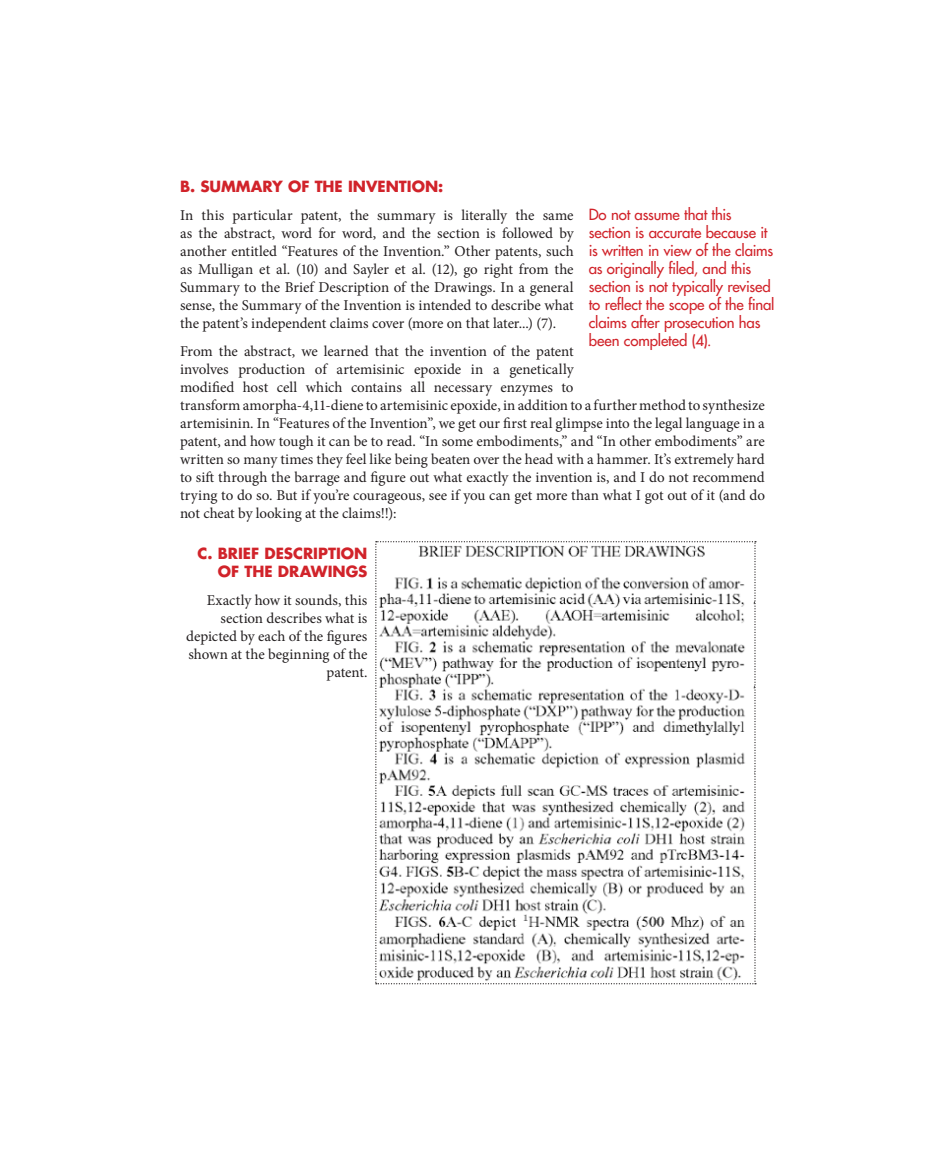
<style>
.page{position:relative;width:945px;height:1170px;background:#fff}
.page>*{position:absolute;margin:0;border:0;box-sizing:border-box;transform-origin:0 0}
.Text_box{font:15px/18px "Minion Pro";letter-spacing:-.005em;color:#231f20;text-align:justify}
.Text_box-2{font:15px/18px "Futura LT";letter-spacing:-.01em;color:#d1232a}
.Text_box-3{font:700 15px/18px "Futura LT";color:#d1232a;text-align:right}
</style>
<div class="page">
<svg style="left:375px;top:541px;width:381px;height:443px"></svg>
<p class="Text_box-3" style="left:180px;top:177px;width:265px">B. SUMMARY OF THE INVENTION:</p>
<p class="Text_box" style="left:180px;top:206px;width:395px">In this particular patent, the summary is literally the same as the abstract, word for word, and the section is followed by another entitled “Features of the Invention.” Other patents, such as Mulligan et al. (10) and Sayler et al. (12), go right from the Summary to the Brief Description of the Drawings. In a general sense, the Summary of the Invention is intended to describe what the patent’s independent claims cover (more on that later...) (7).</p>
<p class="Text_box" style="left:180px;top:342px;width:586px;text-align:left">From the abstract, we learned that the invention of the patent<br>involves production of artemisinic epoxide in a genetically<br>modified host cell which contains all necessary enzymes to<br>transform amorpha-4,11-diene to artemisinic epoxide, in addition to a further method to synthesize artemisinin. In “Features of the Invention”, we get our first real glimpse into the legal language in a patent, and how tough it can be to read. “In some embodiments,” and “In other embodiments” are written so many times they feel like being beaten over the head with a hammer. It’s extremely hard to sift through the barrage and figure out what exactly the invention is, and I do not recommend trying to do so. But if you’re courageous, see if you can get more than what I got out of it (and do not cheat by looking at the claims!!):</p>
<p class="Text_box-2" style="left:589px;top:205px;width:187px">Do not assume that this section is accurate because it is written in view of the claims as originally filed, and this section is not typically revised to reflect the scope of the final claims after prosecution has been completed (4).</p>
<p class="Text_box-3" style="left:198px;top:545px;width:171px">C. BRIEF DESCRIPTION<br>OF THE DRAWINGS</p>
<p class="Text_box" style="left:186px;top:592px;width:183px;text-align:right">Exactly how it sounds, this section describes what is depicted by each of the figures shown at the beginning of the patent.</p>
</div>
